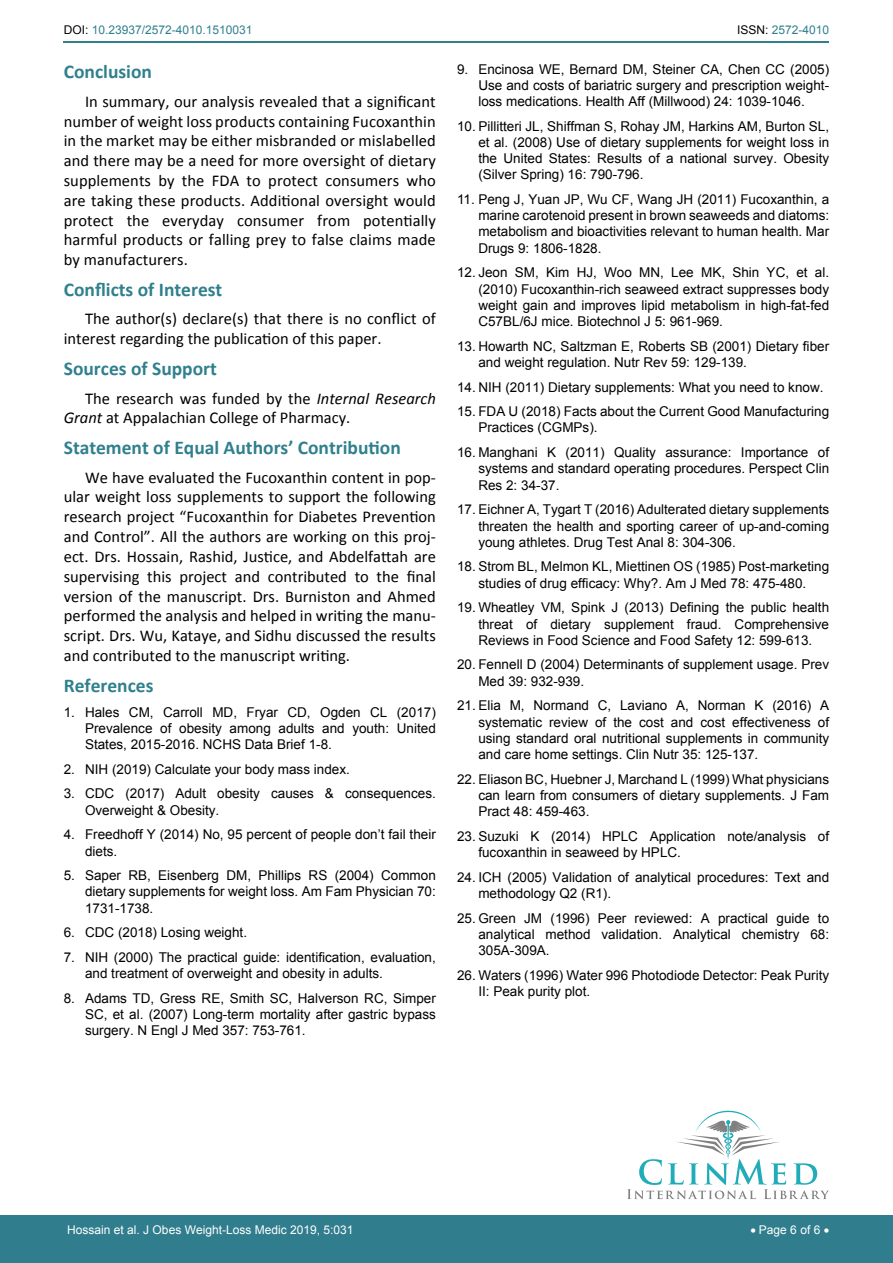
<style>
.page{position:relative;width:893px;height:1263px;background:#fff}
.page>*{position:absolute;margin:0;border:0;box-sizing:border-box;transform-origin:0 0}
.t1{font:700 19.5px "Calibri";color:#30808d}
.t2{font:16.5px/19.8px "Calibri";color:#000;text-align:justify}
.t3{font:13.5px/16.2px "Arial";color:#000;text-align:justify}
.t4{font:12px "Arial";color:#fff}
.t5{font:12px "Arial";color:#30808d}
.s1{color:#000}
.s2{font-style:italic}
</style>
<div class="page">
<hr style="left:64px;top:41px;width:765px;height:2px;background:#30808d">
<div style="left:0;top:1216px;width:893px;height:47px;background:#307d8d"></div>
<svg style="left:627px;top:1111px;width:202px;height:88px"></svg>
<p class="t5" style="left:64px;top:22px;width:190px"><span class="s1">DOI:</span> 10.23937/2572-4010.1510031</p>
<p class="t5" style="left:737px;top:22px;width:94px"><span class="s1">ISSN:</span> 2572-4010</p>
<h1 class="t1" style="left:64px;top:59px;width:90px">Conclusion</h1>
<p class="t2" style="left:64px;top:91px;width:374px;text-indent:21px">In summary, our analysis revealed that a significant number of weight loss products containing Fucoxanthin in the market may be either misbranded or mislabelled and there may be a need for more oversight of dietary supplements by the FDA to protect consumers who are taking these products. Additional oversight would protect the everyday consumer from potentially harmful products or falling prey to false claims made by manufacturers.</p>
<h1 class="t1" style="left:64px;top:277px;width:160px">Conflicts of Interest</h1>
<p class="t2" style="left:64px;top:309px;width:374px;text-indent:21px">The author(s) declare(s) that there is no conflict of interest regarding the publication of this paper.</p>
<h1 class="t1" style="left:64px;top:356px;width:155px">Sources of Support</h1>
<p class="t2" style="left:64px;top:388px;width:374px;text-indent:21px">The research was funded by the <span class="s2">Internal Research<br>Grant</span> at Appalachian College of Pharmacy.</p>
<h1 class="t1" style="left:64px;top:435px;width:339px">Statement of Equal Authors’ Contribution</h1>
<p class="t2" style="left:64px;top:467px;width:374px;text-indent:21px">We have evaluated the Fucoxanthin content in pop&shy;ular weight loss supplements to support the following research project “Fucoxanthin for Diabetes Prevention and Control”. All the authors are working on this proj&shy;ect. Drs. Hossain, Rashid, Justice, and Abdelfattah are supervising this project and contributed to the final version of the manuscript. Drs. Burniston and Ahmed performed the analysis and helped in writing the manu&shy;script. Drs. Wu, Kataye, and Sidhu discussed the results and contributed to the manuscript writing.</p>
<h1 class="t1" style="left:64px;top:673px;width:91px">References</h1>
<p class="t3" style="left:85px;top:704px;width:352px;text-indent:-21px">1. Hales CM, Carroll MD, Fryar CD, Ogden CL (2017)<br>Prevalence of obesity among adults and youth: United States, 2015-2016. NCHS Data Brief 1-8.</p>
<p class="t3" style="left:64px;top:761px;width:288px">2. NIH (2019) Calculate your body mass index.</p>
<p class="t3" style="left:85px;top:786px;width:352px;text-indent:-21px">3. CDC (2017) Adult obesity causes &amp; consequences.<br>Overweight &amp; Obesity.</p>
<p class="t3" style="left:85px;top:827px;width:352px;text-indent:-21px">4. Freedhoff Y (2014) No, 95 percent of people don’t fail their diets.</p>
<p class="t3" style="left:85px;top:867px;width:352px;text-indent:-21px">5. Saper RB, Eisenberg DM, Phillips RS (2004) Common dietary supplements for weight loss. Am Fam Physician 70:<br>1731-1738.</p>
<p class="t3" style="left:64px;top:925px;width:185px">6. CDC (2018) Losing weight.</p>
<p class="t3" style="left:85px;top:949px;width:352px;text-indent:-21px">7. NIH (2000) The practical guide: identification, evaluation, and treatment of overweight and obesity in adults.</p>
<p class="t3" style="left:85px;top:990px;width:352px;text-indent:-21px">8. Adams TD, Gress RE, Smith SC, Halverson RC, Simper SC, et al. (2007) Long-term mortality after gastric bypass surgery. N Engl J Med 357: 753-761.</p>
<p class="t3" style="left:478px;top:61px;width:352px;text-indent:-21px">9. Encinosa WE, Bernard DM, Steiner CA, Chen CC (2005)<br>Use and costs of bariatric surgery and prescription weight&shy;loss medications. Health Aff (Millwood) 24: 1039-1046.</p>
<p class="t3" style="left:478px;top:118px;width:352px;text-indent:-21px">10. Pillitteri JL, Shiffman S, Rohay JM, Harkins AM, Burton SL, et al. (2008) Use of dietary supplements for weight loss in the United States: Results of a national survey. Obesity (Silver Spring) 16: 790-796.</p>
<p class="t3" style="left:478px;top:191px;width:352px;text-indent:-21px">11. Peng J, Yuan JP, Wu CF, Wang JH (2011) Fucoxanthin, a marine carotenoid present in brown seaweeds and diatoms: metabolism and bioactivities relevant to human health. Mar Drugs 9: 1806-1828.</p>
<p class="t3" style="left:478px;top:265px;width:352px;text-indent:-21px">12. Jeon SM, Kim HJ, Woo MN, Lee MK, Shin YC, et al. (2010) Fucoxanthin-rich seaweed extract suppresses body weight gain and improves lipid metabolism in high-fat-fed C57BL/6J mice. Biotechnol J 5: 961-969.</p>
<p class="t3" style="left:478px;top:338px;width:352px;text-indent:-21px">13. Howarth NC, Saltzman E, Roberts SB (2001) Dietary fiber and weight regulation. Nutr Rev 59: 129-139.</p>
<p class="t3" style="left:457px;top:379px;width:368px">14. NIH (2011) Dietary supplements: What you need to know.</p>
<p class="t3" style="left:478px;top:404px;width:352px;text-indent:-21px">15. FDA U (2018) Facts about the Current Good Manufacturing<br>Practices (CGMPs).</p>
<p class="t3" style="left:478px;top:444px;width:352px;text-indent:-21px">16. Manghani K (2011) Quality assurance: Importance of systems and standard operating procedures. Perspect Clin Res 2: 34-37.</p>
<p class="t3" style="left:478px;top:502px;width:352px;text-indent:-21px">17. Eichner A, Tygart T (2016) Adulterated dietary supplements threaten the health and sporting career of up-and-coming young athletes. Drug Test Anal 8: 304-306.</p>
<p class="t3" style="left:457px;top:559px;width:374px;text-align:center">18. Strom BL, Melmon KL, Miettinen OS (1985) Post-marketing studies of drug efficacy: Why?. Am J Med 78: 475-480.</p>
<p class="t3" style="left:478px;top:600px;width:352px;text-indent:-21px">19. Wheatley VM, Spink J (2013) Defining the public health threat of dietary supplement fraud. Comprehensive Reviews in Food Science and Food Safety 12: 599-613.</p>
<p class="t3" style="left:478px;top:657px;width:352px;text-indent:-21px">20. Fennell D (2004) Determinants of supplement usage. Prev<br>Med 39: 932-939.</p>
<p class="t3" style="left:478px;top:698px;width:352px;text-indent:-21px">21. Elia M, Normand C, Laviano A, Norman K (2016) A systematic review of the cost and cost effectiveness of using standard oral nutritional supplements in community and care home settings. Clin Nutr 35: 125-137.</p>
<p class="t3" style="left:478px;top:771px;width:352px;text-indent:-21px">22. Eliason BC, Huebner J, Marchand L (1999) What physicians can learn from consumers of dietary supplements. J Fam Pract 48: 459-463.</p>
<p class="t3" style="left:478px;top:828px;width:352px;text-indent:-21px">23. Suzuki K (2014) HPLC Application note/analysis of fucoxanthin in seaweed by HPLC.</p>
<p class="t3" style="left:478px;top:869px;width:352px;text-indent:-21px">24. ICH (2005) Validation of analytical procedures: Text and methodology Q2 (R1).</p>
<p class="t3" style="left:478px;top:910px;width:352px;text-indent:-21px">25. Green JM (1996) Peer reviewed: A practical guide to analytical method validation. Analytical chemistry 68:<br>305A-309A.</p>
<p class="t3" style="left:478px;top:967px;width:352px;text-indent:-21px">26. Waters (1996) Water 996 Photodiode Detector: Peak Purity<br>II: Peak purity plot.</p>
<p class="t4" style="left:67px;top:1222px;width:288px">Hossain et al. J Obes Weight-Loss Medic 2019, 5:031</p>
<p class="t4" style="left:750px;top:1222px;width:80px">• Page 6 of 6 •</p>
</div>
